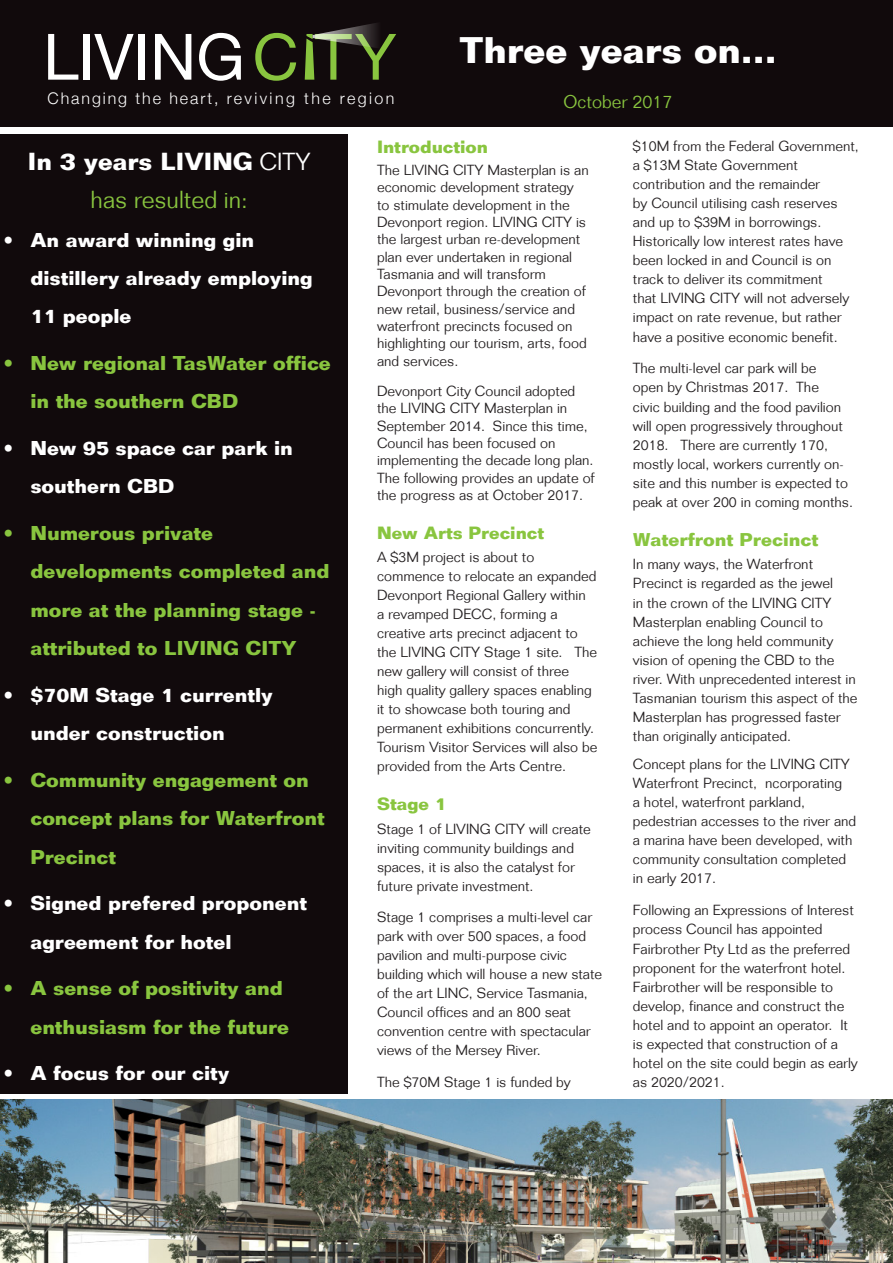
<style>
.page{position:relative;width:893px;height:1263px;background:#fff}
.page>*{position:absolute;margin:0;border:0;box-sizing:border-box;transform-origin:0 0}
.Body_Text{font:700 36px "Folio";color:#fff}
.Body_Text-2{font:700 24px/38.2px "Folio";color:#fff;text-align:center}
.t1{font:700 19.5px/38.2px "Folio";color:#89c53f}
.t2{font:700 19.5px/38.2px "Folio";color:#fff}
.Sub_Heading{font:700 18px "Folio";color:#89c53f}
.Body_Text-3{font:300 18px "Folio";color:#89c53f}
.Sub_Heading-2{font:700 17.25px "Folio";color:#89c53f}
.t3{font:300 16.05px "Helvetica Neue";letter-spacing:.13em;color:#fff}
.Body_Text-4{font:300 14.25px/19px "Folio";color:#231f20}
.s1{font-weight:300}
.s2{font-weight:300;color:#89c53f}
</style>
<div class="page">
<div style="left:0;top:0;width:893px;height:127px;background:#110a0c"></div>
<svg style="left:48px;top:34px;width:30px;height:46px"></svg>
<div style="left:84px;top:34px;width:6px;height:46px;background:#fff"></div>
<svg style="left:94px;top:34px;width:40px;height:46px"></svg>
<div style="left:139px;top:34px;width:6px;height:46px;background:#fff"></div>
<svg style="left:155px;top:34px;width:36px;height:46px"></svg>
<svg style="left:199px;top:33px;width:42px;height:48px"></svg>
<svg style="left:255px;top:33px;width:41px;height:48px"></svg>
<svg style="left:305px;top:23px;width:91px;height:57px"></svg>
<div style="left:0;top:134px;width:347px;height:959px;background:#110a0c"></div>
<img style="left:0;top:1099px;width:893px;height:164px">
<p class="t3" style="left:48px;top:86px;width:348px">Changing the heart, reviving the region</p>
<p class="Body_Text" style="left:459px;top:28px;width:319px">Three years on...</p>
<p class="Body_Text-3" style="left:563px;top:91px;width:111px">October 2017</p>
<p class="Body_Text-2" style="left:28px;top:142px;width:284px">In 3 years LIVING <span class="s1">CITY </span><span class="s2">has resulted in:</span></p>
<p class="t2" style="left:30px;top:220px;width:284px;text-indent:-27px">• An award winning gin distillery already employing<br>11 people</p>
<p class="t1" style="left:30px;top:344px;width:302px;text-indent:-27px">• New regional TasWater office in the southern CBD</p>
<p class="t2" style="left:30px;top:429px;width:264px;text-indent:-27px">• New 95 space car park in southern CBD</p>
<p class="t1" style="left:30px;top:514px;width:300px;text-indent:-27px">• Numerous private developments completed and more at the planning stage - attributed to LIVING CITY</p>
<p class="t2" style="left:30px;top:676px;width:244px;text-indent:-27px">• $70M Stage 1 currently under construction</p>
<p class="t1" style="left:30px;top:761px;width:296px;text-indent:-27px">• Community engagement on concept plans for Waterfront<br>Precinct</p>
<p class="t2" style="left:30px;top:884px;width:278px;text-indent:-27px">• Signed prefered proponent agreement for hotel</p>
<p class="t1" style="left:30px;top:969px;width:260px;text-indent:-27px">• A sense of positivity and enthusiasm for the future</p>
<p class="t2" style="left:3px;top:1054px;width:227px">• A focus for our city</p>
<p class="Sub_Heading-2" style="left:377px;top:136px;width:112px">Introduction</p>
<p class="Body_Text-4" style="left:377px;top:161px;width:213px;line-height:17.4px">The LIVING CITY Masterplan is an economic development strategy to stimulate development in the<br>Devonport region. LIVING CITY is the largest urban re-development plan ever undertaken in regional<br>Tasmania and will transform<br>Devonport through the creation of new retail, business/service and waterfront precincts focused on highlighting our tourism, arts, food and services.</p>
<p class="Body_Text-4" style="left:377px;top:382px;width:219px;line-height:17.4px">Devonport City Council adopted the LIVING CITY Masterplan in<br>September 2014. Since this time,<br>Council has been focused on implementing the decade long plan.<br>The following provides an update of the progress as at October 2017.</p>
<p class="Sub_Heading-2" style="left:377px;top:522px;width:169px">New Arts Precinct</p>
<p class="Body_Text-4" style="left:377px;top:548px;width:222px">A $3M project is about to commence to relocate an expanded<br>Devonport Regional Gallery within<br>a revamped DECC, forming a creative arts precinct adjacent to the LIVING CITY Stage 1 site. The new gallery will consist of three high quality gallery spaces enabling it to showcase both touring and permanent exhibitions concurrently.<br>Tourism Visitor Services will also be provided from the Arts Centre.</p>
<p class="Sub_Heading-2" style="left:377px;top:793px;width:71px">Stage 1</p>
<p class="Body_Text-4" style="left:377px;top:819px;width:215px">Stage 1 of LIVING CITY will create inviting community buildings and spaces, it is also the catalyst for future private investment.</p>
<p class="Body_Text-4" style="left:377px;top:908px;width:227px">Stage 1 comprises a multi-level car park with over 500 spaces, a food pavilion and multi-purpose civic building which will house a new state of the art LINC, Service Tasmania, Council offices and an 800 seat convention centre with spectacular views of the Mersey River.</p>
<p class="Body_Text-4" style="left:377px;top:1073px;width:195px">The $70M Stage 1 is funded by</p>
<p class="Body_Text-4" style="left:633px;top:136px;width:227px">$10M from the Federal Government, a $13M State Government contribution and the remainder<br>by Council utilising cash reserves and up to $39M in borrowings.<br>Historically low interest rates have been locked in and Council is on track to deliver its commitment<br>that LIVING CITY will not adversely impact on rate revenue, but rather have a positive economic benefit.</p>
<p class="Body_Text-4" style="left:633px;top:359px;width:222px">The multi-level car park will be<br>open by Christmas 2017. The<br>civic building and the food pavilion will open progressively throughout 2018. There are currently 170, mostly local, workers currently on&shy;site and this number is expected to peak at over 200 in coming months.</p>
<p class="Sub_Heading" style="left:633px;top:528px;width:187px">Waterfront Precinct</p>
<p class="Body_Text-4" style="left:633px;top:555px;width:226px">In many ways, the Waterfront<br>Precinct is regarded as the jewel<br>in the crown of the LIVING CITY<br>Masterplan enabling Council to achieve the long held community vision of opening the CBD to the river. With unprecedented interest in<br>Tasmanian tourism this aspect of the<br>Masterplan has progressed faster than originally anticipated.</p>
<p class="Body_Text-4" style="left:633px;top:754px;width:225px">Concept plans for the LIVING CITY<br>Waterfront Precinct, ncorporating<br>a hotel, waterfront parkland, pedestrian accesses to the river and a marina have been developed, with community consultation completed in early 2017.</p>
<p class="Body_Text-4" style="left:633px;top:901px;width:226px">Following an Expressions of Interest process Council has appointed Fairbrother Pty Ltd as the preferred proponent for the waterfront hotel.<br>Fairbrother will be responsible to develop, finance and construct the hotel and to appoint an operator. It is expected that construction of a hotel on the site could begin as early as 2020/2021.</p>
</div>
